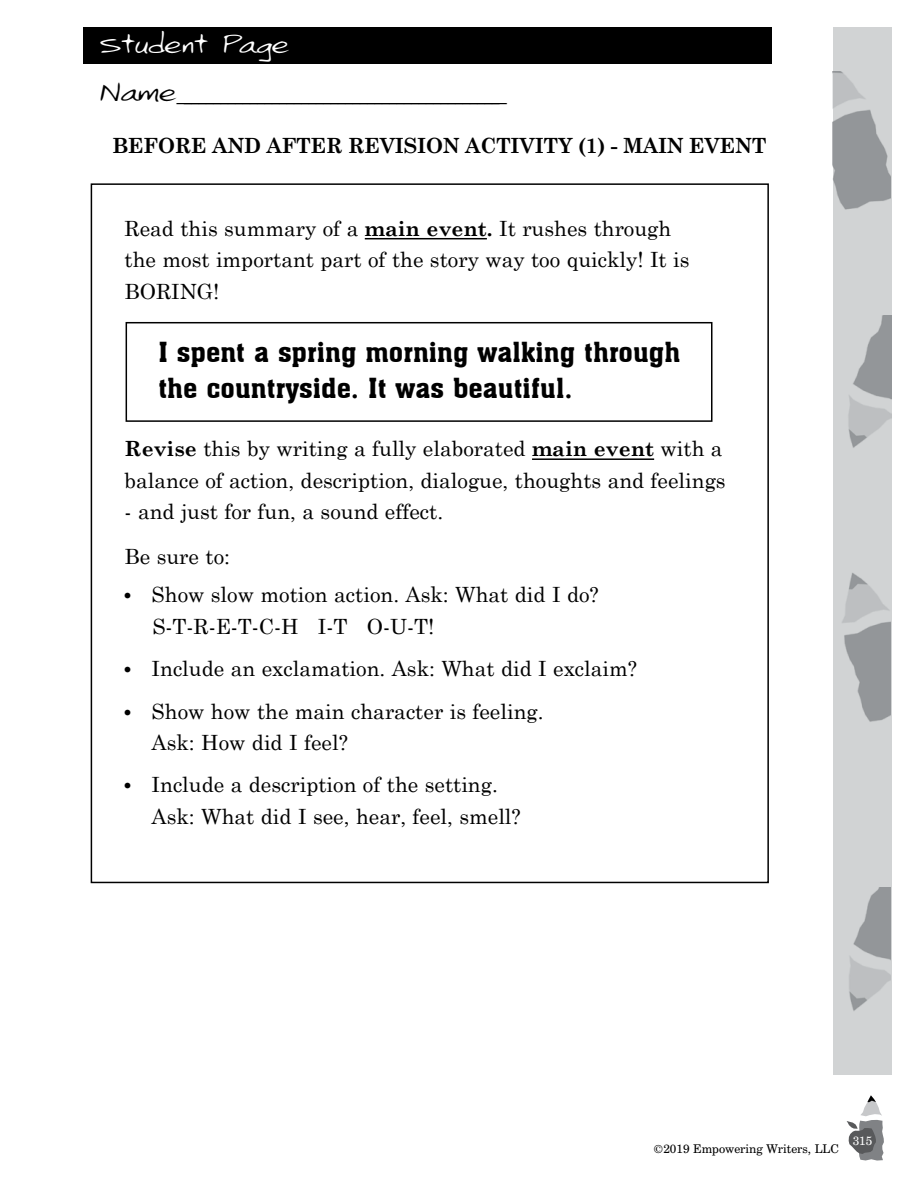
<style>
.page{position:relative;width:918px;height:1188px;background:#fff}
.page>*{position:absolute;margin:0;border:0;box-sizing:border-box;transform-origin:0 0}
.t1{font:27px/36px "Aachen BT";color:#000}
.t2{font:25.5px "Century Schoolbook";color:#000;scale:1.15 1}
.t3{font:25.5px "Larkins Hand";color:#fff;scale:1.15 1}
.t4{font:21px/31.5px "Century Schoolbook";color:#000}
.t5{font:700 21px "Century Schoolbook";letter-spacing:-.01em;color:#000}
.t6{font:12px "Century Schoolbook BT";color:#000}
.t7{font:12px "Century Schoolbook BT";color:#fff}
.s1{font-family:"Larkins Hand"}
.s2{font-weight:700}
.s3{font-family:"Helvetica";font-size:18px}
</style>
<div class="page">
<svg style="left:847px;top:1095px;width:37px;height:66px"></svg>
<div style="left:83px;top:27px;width:689px;height:37px;background:#000"></div>
<div style="left:833px;top:28px;width:85px;height:1047px;background:#d1d3d4"></div>
<img style="left:842px;top:573px;width:49px;height:149px">
<img style="left:849px;top:888px;width:42px;height:123px">
<img style="left:833px;top:72px;width:58px;height:138px">
<img style="left:848px;top:315px;width:43px;height:133px">
<div style="left:892px;top:24px;width:26px;height:1079px;background:#fff"></div>
<hr style="left:365px;top:238px;width:122px;height:1px;background:#000">
<hr style="left:532px;top:458px;width:122px;height:2px;background:#000">
<div style="left:126px;top:322px;width:586px;height:100px;border:2px solid #000"></div>
<p class="t3" style="left:98px;top:29px;width:168px">Student Page</p>
<p class="t2" style="left:98px;top:76px;width:357px"><span class="s1">N a m e</span> ____________________________________________</p>
<p class="t5" style="left:113px;top:133px;width:655px">BEFORE AND AFTER REVISION ACTIVITY (1) - MAIN EVENT</p>
<p class="t4" style="left:125px;top:212px;width:566px">Read this summary of a <span class="s2">main event.</span> It rushes through the most important part of the story way too quickly! It is<br>BORING!</p>
<p class="t1" style="left:158px;top:333px;width:523px">I spent a spring morning walking through the countryside. It was beautiful.</p>
<p class="t4" style="left:125px;top:432px;width:603px"><span class="s2">Revise</span> this by writing a fully elaborated <span class="s2">main event</span> with a balance of action, description, dialogue, thoughts and feelings</p>
<p class="t4" style="left:125px;top:489px;width:320px;line-height:45px">- and just for fun, a sound effect.<br>Be sure to:</p>
<p class="t4" style="left:152px;top:579px;width:448px;text-indent:-28px"><span class="s3">•</span> Show slow motion action. Ask: What did I do?<br>S-T-R-E-T-C-H I-T O-U-T!</p>
<p class="t4" style="left:125px;top:652px;width:514px"><span class="s3">•</span> Include an exclamation. Ask: What did I exclaim?</p>
<p class="t4" style="left:152px;top:695px;width:394px;text-indent:-27px"><span class="s3">•</span> Show how the main character is feeling.<br>Ask: How did I feel?</p>
<p class="t4" style="left:152px;top:769px;width:371px;text-indent:-27px"><span class="s3">•</span> Include a description of the setting.<br>Ask: What did I see, hear, feel, smell?</p>
<p class="t6" style="left:654px;top:1141px;width:187px">©2019 Empowering Writers, LLC</p>
<p class="t7" style="left:853px;top:1133px;width:21px">315</p>
</div>
